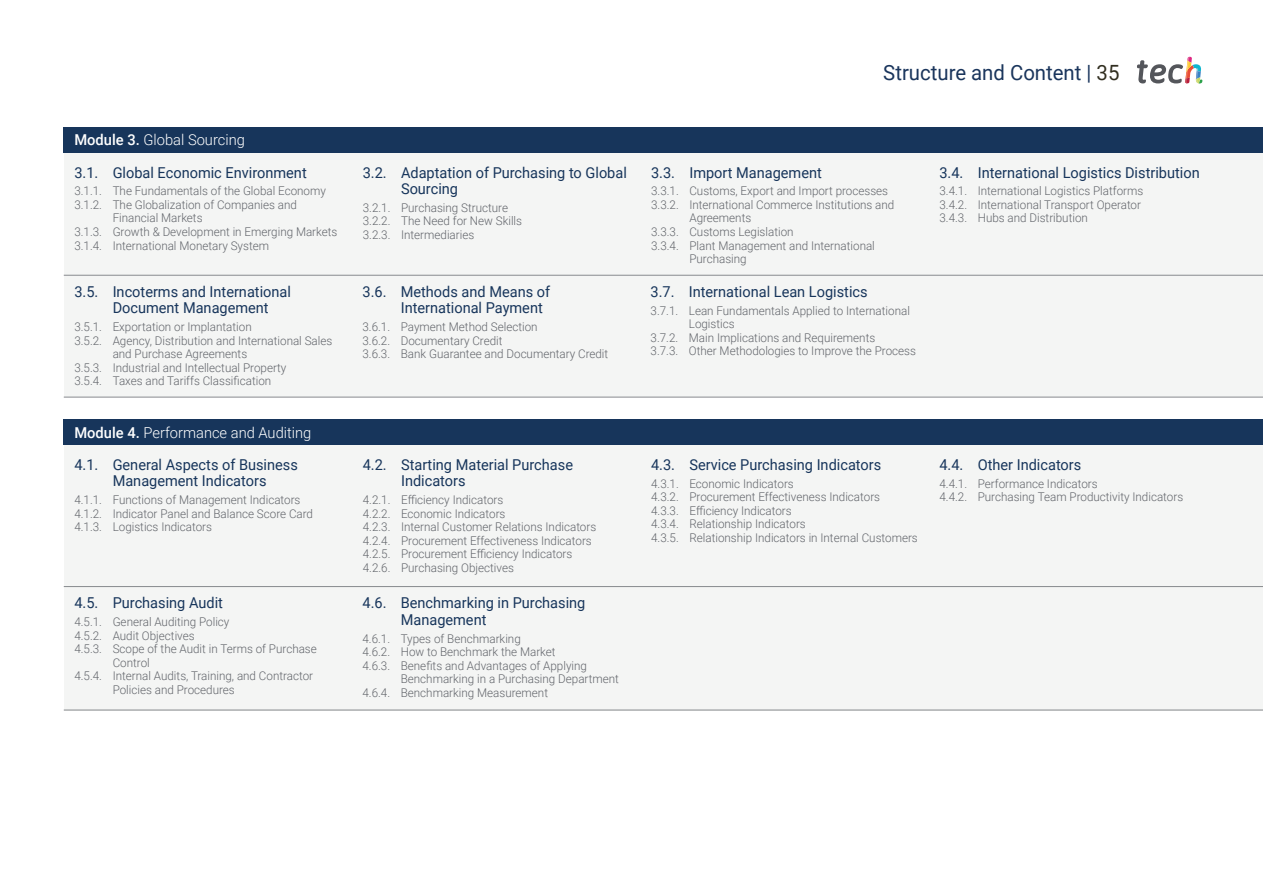
<style>
.page{position:relative;width:1263px;height:893px;background:#fff}
.page>*{position:absolute;margin:0;border:0;box-sizing:border-box;transform-origin:0 0}
.t1{font:21px "Roboto";color:#1a355c}
.t2{font:15px/16.5px "Roboto";color:#17355b}
.t3{font:300 15px "Roboto";color:#fff}
.t4{font:300 12px/13.5px "Roboto";color:#61646a}
.s1{font-weight:500}
.s2{color:#312e20}
</style>
<div class="page">
<div style="left:64px;top:445px;width:1199px;height:265px;background:#f4f5f4"></div>
<div style="left:64px;top:153px;width:1199px;height:244px;background:#f4f5f4"></div>
<div style="left:64px;top:128px;width:1199px;height:25px;background:#17355b"></div>
<div style="left:64px;top:420px;width:1199px;height:25px;background:#17355b"></div>
<hr style="left:64px;top:397px;width:1199px;height:1px;background:#878a8e">
<hr style="left:64px;top:275px;width:1199px;height:1px;background:#878a8e">
<hr style="left:64px;top:586px;width:1199px;height:1px;background:#878a8e">
<hr style="left:64px;top:710px;width:1199px;height:1px;background:#878a8e">
<svg style="left:1137px;top:57px;width:65px;height:27px"></svg>
<p class="t3" style="left:74px;top:130px;width:172px"><span class="s1">Module 3.</span> Global Sourcing</p>
<p class="t2" style="left:74px;top:164px;width:234px">3.1. Global Economic Environment</p>
<p class="t4" style="left:74px;top:184px;width:253px">3.1.1. The Fundamentals of the Global Economy</p>
<p class="t4" style="left:74px;top:198px;width:224px">3.1.2. The Globalization of Companies and</p>
<p class="t4" style="left:113px;top:211px;width:91px">Financial Markets</p>
<p class="t4" style="left:74px;top:225px;width:265px">3.1.3. Growth &amp; Development in Emerging Markets</p>
<p class="t4" style="left:74px;top:238px;width:196px">3.1.4. International Monetary System</p>
<p class="t2" style="left:113px;top:283px;width:180px;text-indent:-38px">3.5. Incoterms and International<br>Document Management</p>
<p class="t4" style="left:74px;top:320px;width:179px">3.5.1. Exportation or Implantation</p>
<p class="t4" style="left:74px;top:333px;width:259px">3.5.2. Agency, Distribution and International Sales</p>
<p class="t4" style="left:113px;top:347px;width:136px">and Purchase Agreements</p>
<p class="t4" style="left:74px;top:360px;width:214px">3.5.3. Industrial and Intellectual Property</p>
<p class="t4" style="left:74px;top:374px;width:198px">3.5.4. Taxes and Tariffs Classification</p>
<p class="t3" style="left:74px;top:422px;width:238px"><span class="s1">Module 4.</span> Performance and Auditing</p>
<p class="t2" style="left:74px;top:456px;width:225px;text-align:center">4.1. General Aspects of Business<br>Management Indicators</p>
<p class="t4" style="left:74px;top:493px;width:240px">4.1.1. Functions of Management Indicators<br>4.1.2. Indicator Panel and Balance Score Card<br>4.1.3. Logistics Indicators</p>
<p class="t2" style="left:74px;top:594px;width:150px">4.5. Purchasing Audit</p>
<p class="t4" style="left:74px;top:615px;width:157px">4.5.1. General Auditing Policy</p>
<p class="t4" style="left:74px;top:628px;width:122px">4.5.2. Audit Objectives</p>
<p class="t4" style="left:74px;top:642px;width:244px">4.5.3. Scope of the Audit in Terms of Purchase</p>
<p class="t4" style="left:113px;top:655px;width:39px">Control</p>
<p class="t4" style="left:74px;top:669px;width:240px">4.5.4. Internal Audits, Training, and Contractor</p>
<p class="t4" style="left:113px;top:682px;width:124px">Policies and Procedures</p>
<h1 class="t1" style="left:883px;top:57px;width:238px">Structure and Content | <span class="s2">35</span></h1>
<p class="t2" style="left:401px;top:164px;width:227px;text-indent:-38px">3.2. Adaptation of Purchasing to Global<br>Sourcing</p>
<p class="t4" style="left:363px;top:201px;width:161px">3.2.1. Purchasing Structure<br>3.2.2. The Need for New Skills<br>3.2.3. Intermediaries</p>
<p class="t2" style="left:401px;top:283px;width:151px;text-indent:-38px">3.6. Methods and Means of<br>International Payment</p>
<p class="t4" style="left:362px;top:320px;width:247px">3.6.1. Payment Method Selection<br>3.6.2. Documentary Credit<br>3.6.3. Bank Guarantee and Documentary Credit</p>
<p class="t2" style="left:651px;top:164px;width:172px">3.3. Import Management</p>
<p class="t4" style="left:651px;top:184px;width:239px">3.3.1. Customs, Export and Import processes</p>
<p class="t4" style="left:651px;top:198px;width:245px">3.3.2. International Commerce Institutions and</p>
<p class="t4" style="left:689px;top:211px;width:63px">Agreements</p>
<p class="t4" style="left:651px;top:225px;width:144px">3.3.3. Customs Legislation</p>
<p class="t4" style="left:651px;top:238px;width:225px">3.3.4. Plant Management and International</p>
<p class="t4" style="left:689px;top:252px;width:59px">Purchasing</p>
<p class="t2" style="left:651px;top:283px;width:219px">3.7. International Lean Logistics</p>
<p class="t4" style="left:651px;top:303px;width:261px">3.7.1. Lean Fundamentals Applied to International</p>
<p class="t4" style="left:689px;top:317px;width:47px">Logistics</p>
<p class="t4" style="left:651px;top:330px;width:226px">3.7.2. Main Implications and Requirements</p>
<p class="t4" style="left:651px;top:344px;width:267px">3.7.3. Other Methodologies to Improve the Process</p>
<p class="t2" style="left:939px;top:164px;width:262px">3.4. International Logistics Distribution</p>
<p class="t4" style="left:939px;top:184px;width:205px">3.4.1. International Logistics Platforms<br>3.4.2. International Transport Operator<br>3.4.3. Hubs and Distribution</p>
<p class="t2" style="left:401px;top:456px;width:174px;text-indent:-38px">4.2. Starting Material Purchase<br>Indicators</p>
<p class="t4" style="left:363px;top:493px;width:235px">4.2.1. Efficiency Indicators<br>4.2.2. Economic Indicators<br>4.2.3. Internal Customer Relations Indicators 4.2.4. Procurement Effectiveness Indicators 4.2.5. Procurement Efficiency Indicators 4.2.6. Purchasing Objectives</p>
<p class="t2" style="left:401px;top:594px;width:186px;text-indent:-38px">4.6. Benchmarking in Purchasing<br>Management</p>
<p class="t4" style="left:362px;top:631px;width:160px">4.6.1. Types of Benchmarking</p>
<p class="t4" style="left:362px;top:645px;width:195px">4.6.2. How to Benchmark the Market</p>
<p class="t4" style="left:362px;top:658px;width:226px">4.6.3. Benefits and Advantages of Applying</p>
<p class="t4" style="left:401px;top:672px;width:220px">Benchmarking in a Purchasing Department</p>
<p class="t4" style="left:362px;top:685px;width:187px">4.6.4. Benchmarking Measurement</p>
<p class="t2" style="left:651px;top:456px;width:232px">4.3. Service Purchasing Indicators</p>
<p class="t4" style="left:651px;top:476px;width:268px">4.3.1. Economic Indicators<br>4.3.2. Procurement Effectiveness Indicators<br>4.3.3. Efficiency Indicators<br>4.3.4. Relationship Indicators<br>4.3.5. Relationship Indicators in Internal Customers</p>
<p class="t2" style="left:939px;top:456px;width:143px">4.4. Other Indicators</p>
<p class="t4" style="left:939px;top:476px;width:245px">4.4.1. Performance Indicators<br>4.4.2. Purchasing Team Productivity Indicators</p>
</div>
